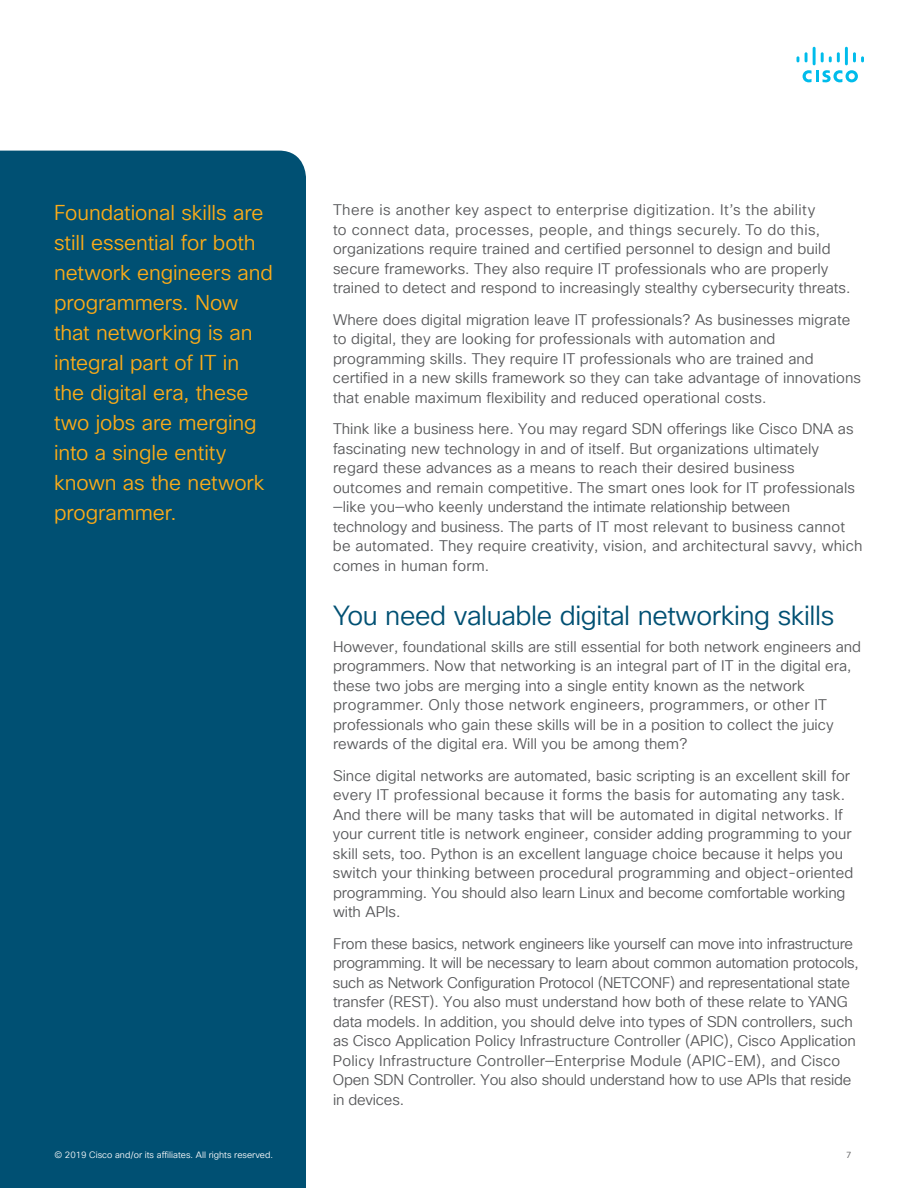
<style>
.page{position:relative;width:918px;height:1188px;background:#fff}
.page>*{position:absolute;margin:0;border:0;box-sizing:border-box;transform-origin:0 0}
.t1{font:27px "Cisco Sans TT Light";letter-spacing:-.015em;color:#005073}
.t2{font:21px/30px "Cisco Sans TT Light";letter-spacing:-.005em;color:#fbab18}
.t3{font:15px/19.5px "Cisco Sans TT Light";color:#57585a}
.t4{font:9px "Cisco Sans TT Light";color:#fff}
.t5{font:9px "Cisco Sans TT Light";color:#57585a}
</style>
<div class="page">
<svg style="left:803px;top:70px;width:55px;height:12px"></svg>
<svg style="left:797px;top:56px;width:2px;height:6px"></svg>
<svg style="left:805px;top:52px;width:3px;height:10px"></svg>
<hr style="left:813px;top:47px;width:3px;height:18px;background:#00bceb">
<svg style="left:821px;top:52px;width:19px;height:10px"></svg>
<hr style="left:845px;top:47px;width:3px;height:18px;background:#00bceb">
<svg style="left:853px;top:52px;width:11px;height:10px"></svg>
<div style="left:0;top:151px;width:306px;height:1037px;background:#005073"></div>
<h2 class="t2" style="left:54px;top:198px;width:221px">Foundational skills are still essential for both network engineers and programmers. Now that networking is an integral part of IT in the digital era, these two jobs are merging into a single entity known as the network programmer.</h2>
<p class="t4" style="left:54px;top:1149px;width:220px">© 2019 Cisco and/or its affiliates. All rights reserved.</p>
<p class="t3" style="left:333px;top:201px;width:519px">There is another key aspect to enterprise digitization. It’s the ability<br>to connect data, processes, people, and things securely. To do this, organizations require trained and certified personnel to design and build secure frameworks. They also require IT professionals who are properly trained to detect and respond to increasingly stealthy cybersecurity threats.</p>
<p class="t3" style="left:333px;top:310px;width:530px">Where does digital migration leave IT professionals? As businesses migrate to digital, they are looking for professionals with automation and programming skills. They require IT professionals who are trained and certified in a new skills framework so they can take advantage of innovations that enable maximum flexibility and reduced operational costs.</p>
<p class="t3" style="left:333px;top:420px;width:531px">Think like a business here. You may regard SDN offerings like Cisco DNA as fascinating new technology in and of itself. But organizations ultimately regard these advances as a means to reach their desired business outcomes and remain competitive. The smart ones look for IT professionals —like you—who keenly understand the intimate relationship between technology and business. The parts of IT most relevant to business cannot be automated. They require creativity, vision, and architectural savvy, which comes in human form.</p>
<h1 class="t1" style="left:333px;top:598px;width:503px">You need valuable digital networking skills</h1>
<p class="t3" style="left:333px;top:637px;width:530px">However, foundational skills are still essential for both network engineers and programmers. Now that networking is an integral part of IT in the digital era, these two jobs are merging into a single entity known as the network programmer. Only those network engineers, programmers, or other IT professionals who gain these skills will be in a position to collect the juicy rewards of the digital era. Will you be among them?</p>
<p class="t3" style="left:333px;top:766px;width:522px">Since digital networks are automated, basic scripting is an excellent skill for every IT professional because it forms the basis for automating any task.<br>And there will be many tasks that will be automated in digital networks. If your current title is network engineer, consider adding programming to your skill sets, too. Python is an excellent language choice because it helps you switch your thinking between procedural programming and object-oriented programming. You should also learn Linux and become comfortable working with APIs.</p>
<p class="t3" style="left:333px;top:934px;width:527px">From these basics, network engineers like yourself can move into infrastructure programming. It will be necessary to learn about common automation protocols, such as Network Configuration Protocol (NETCONF) and representational state transfer (REST). You also must understand how both of these relate to YANG data models. In addition, you should delve into types of SDN controllers, such as Cisco Application Policy Infrastructure Controller (APIC), Cisco Application Policy Infrastructure Controller—Enterprise Module (APIC-EM), and Cisco Open SDN Controller. You also should understand how to use APIs that reside in devices.</p>
<p class="t5" style="left:846px;top:1149px;width:7px">7</p>
</div>
